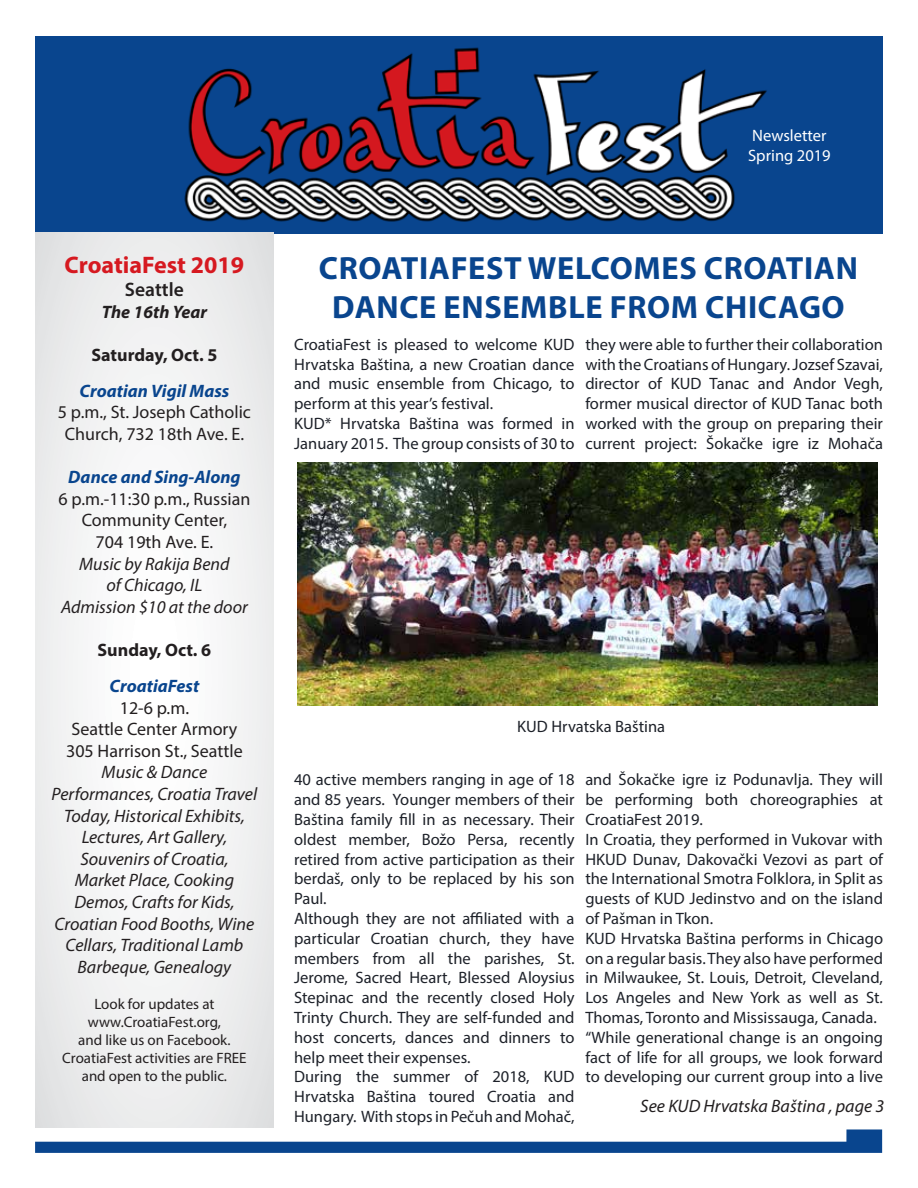
<style>
.page{position:relative;width:918px;height:1188px;background:#fff}
.page>*{position:absolute;margin:0;border:0;box-sizing:border-box;transform-origin:0 0}
.t1{font:700 32.25px/38.7px "Myriad Pro";letter-spacing:.02em;color:#09458e;text-align:center}
.t2{font:700 24px "Myriad Pro";color:#d61920}
.t3{font:600 19.5px "Myriad Pro";color:#231f20}
.t4{font:italic 18px/21.6px "Myriad Pro";color:#231f20;text-align:center}
.t5{font:18px/21.6px "Myriad Pro";color:#231f20;text-align:center}
.t6{font:italic 700 18px "Myriad Pro";color:#09458e}
.t7{font:700 18px "Myriad Pro";color:#231f20}
.t8{font:italic 700 18px "Myriad Pro";color:#231f20}
.t9{font:16.5px/19.8px "Myriad Pro";color:#1d2129}
.t10{font:16.5px/19.8px "Myriad Pro";color:#fff}
.t11{font:15px/18px "Myriad Pro";color:#231f20;text-align:center}
</style>
<div class="page">
<svg style="left:35px;top:1129px;width:847px;height:24px"></svg>
<div style="left:35px;top:36px;width:847px;height:197px;background:#09458e"></div>
<img style="left:184px;top:47px;width:583px;height:176px">
<svg style="left:35px;top:232px;width:239px;height:895px"></svg>
<img style="left:297px;top:462px;width:581px;height:243px">
<h2 class="t2" style="left:65px;top:249px;width:181px">CroatiaFest 2019</h2>
<p class="t3" style="left:125px;top:277px;width:60px">Seattle</p>
<p class="t8" style="left:102px;top:300px;width:107px">The 16th Year</p>
<p class="t7" style="left:91px;top:343px;width:127px">Saturday, Oct. 5</p>
<p class="t6" style="left:80px;top:379px;width:151px">Croatian Vigil Mass</p>
<p class="t5" style="left:58px;top:401px;width:195px">5 p.m., St. Joseph Catholic<br>Church, 732 18th Ave. E.</p>
<p class="t6" style="left:68px;top:465px;width:174px">Dance and Sing-Along</p>
<p class="t5" style="left:59px;top:488px;width:193px">6 p.m.-11:30 p.m., Russian<br>Community Center,<br>704 19th Ave. E.</p>
<p class="t4" style="left:61px;top:552px;width:188px">Music by Rakija Bend<br>of Chicago, IL<br>Admission $10 at the door</p>
<p class="t7" style="left:98px;top:638px;width:115px">Sunday, Oct. 6</p>
<p class="t6" style="left:110px;top:674px;width:91px">CroatiaFest</p>
<p class="t5" style="left:66px;top:696px;width:178px">12-6 p.m.<br>Seattle Center Armory<br>305 Harrison St., Seattle</p>
<p class="t4" style="left:52px;top:761px;width:207px">Music &amp; Dance<br>Performances, Croatia Travel<br>Today, Historical Exhibits,<br>Lectures, Art Gallery,<br>Souvenirs of Croatia,<br>Market Place, Cooking<br>Demos, Crafts for Kids,<br>Croatian Food Booths, Wine<br>Cellars, Traditional Lamb<br>Barbeque, Genealogy</p>
<p class="t11" style="left:62px;top:994px;width:186px">Look for updates at www.CroatiaFest.org,<br>and like us on Facebook.<br>CroatiaFest activities are FREE and open to the public.</p>
<p class="t10" style="left:748px;top:126px;width:84px">Newsletter<br>Spring 2019</p>
<h1 class="t1" style="left:319px;top:248px;width:541px">CROATIAFEST WELCOMES CROATIAN<br>DANCE ENSEMBLE FROM CHICAGO</h1>
<p class="t9" style="left:294px;top:334px;width:282px">CroatiaFest is pleased to welcome KUD Hrvatska Baština, a new Croatian dance and music ensemble from Chicago, to perform at this year’s festival.<br>KUD* Hrvatska Baština was formed in January 2015. The group consists of 30 to</p>
<p class="t9" style="left:585px;top:334px;width:299px;text-align:justify">they were able to further their collaboration with the Croatians of Hungary. Jozsef Szavai, director of KUD Tanac and Andor Vegh, former musical director of KUD Tanac both worked with the group on preparing their current project: Šokačke igre iz Mohača</p>
<p class="t9" style="left:517px;top:717px;width:149px">KUD Hrvatska Baština</p>
<p class="t9" style="left:294px;top:770px;width:282px">40 active members ranging in age of 18 and 85 years. Younger members of their Baština family fill in as necessary. Their oldest member, Božo Persa, recently retired from active participation as their berdaš, only to be replaced by his son Paul.<br>Although they are not affiliated with a particular Croatian church, they have members from all the parishes, St.<br>Jerome, Sacred Heart, Blessed Aloysius Stepinac and the recently closed Holy Trinty Church. They are self-funded and host concerts, dances and dinners to help meet their expenses.<br>During the summer of 2018, KUD Hrvatska Baština toured Croatia and Hungary. With stops in Pečuh and Mohač,</p>
<p class="t9" style="left:585px;top:770px;width:299px">and Šokačke igre iz Podunavlja. They will be performing both choreographies at CroatiaFest 2019.<br>In Croatia, they performed in Vukovar with HKUD Dunav, Dakovački Vezovi as part of the International Smotra Folklora, in Split as guests of KUD Jedinstvo and on the island of Pašman in Tkon.<br>KUD Hrvatska Baština performs in Chicago on a regular basis. They also have performed in Milwaukee, St. Louis, Detroit, Cleveland, Los Angeles and New York as well as St.<br>Thomas, Toronto and Mississauga, Canada. “While generational change is an ongoing fact of life for all groups, we look forward to developing our current group into a live</p>
<p class="t4" style="left:640px;top:1094px;width:246px">See KUD Hrvatska Baština , page 3</p>
</div>
